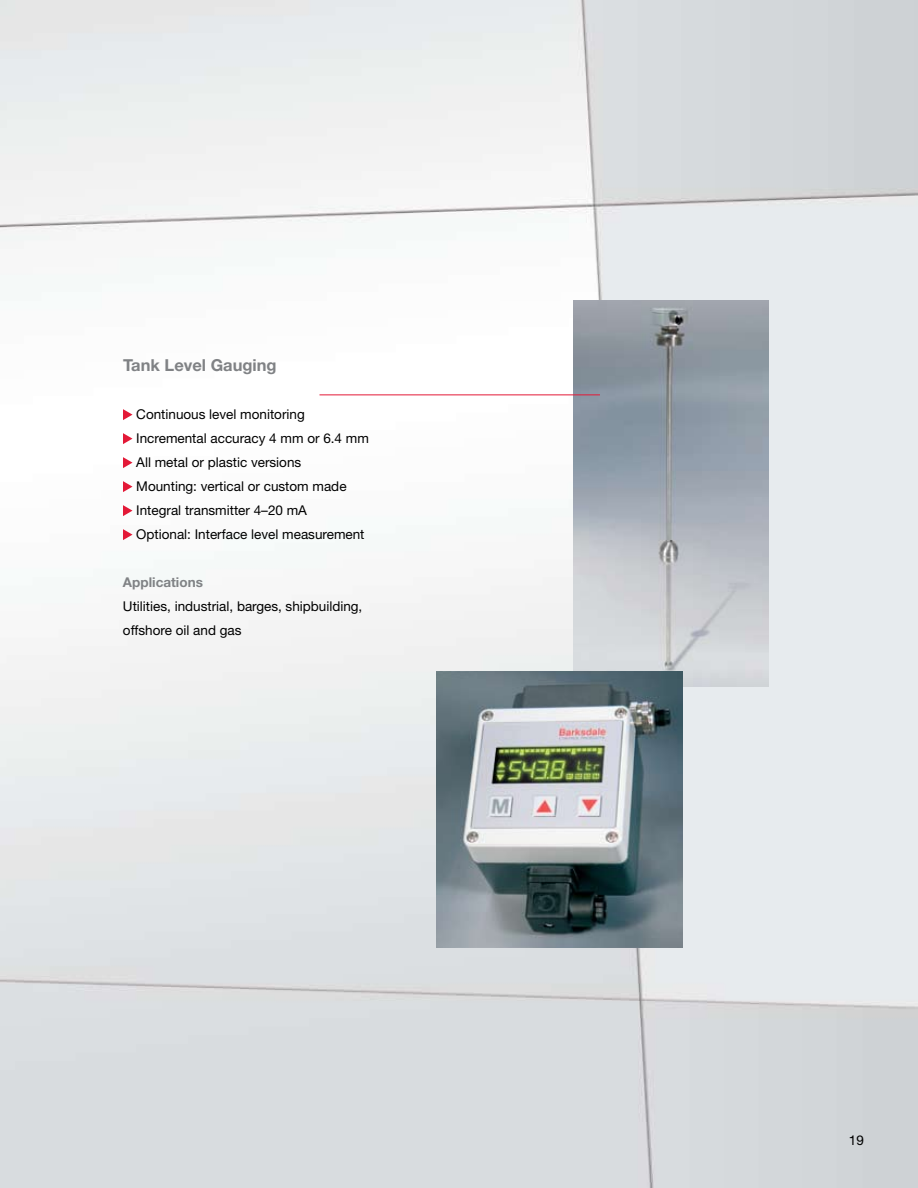
<style>
.page{position:relative;width:918px;height:1188px;background:#fff}
.page>*{position:absolute;margin:0;border:0;box-sizing:border-box;transform-origin:0 0}
.t1{font:700 16.5px "Helvetica Neue";color:#808285}
.t2{font:13.5px/24px "Helvetica Neue";color:#000}
.t3{font:700 13.5px "Helvetica Neue";color:#808285}
</style>
<div class="page">
<img style="left:0;top:0;width:918px;height:1188px">
<svg style="left:123px;top:409px;width:10px;height:11px"></svg>
<svg style="left:123px;top:433px;width:10px;height:11px"></svg>
<svg style="left:123px;top:457px;width:10px;height:11px"></svg>
<svg style="left:123px;top:481px;width:10px;height:11px"></svg>
<svg style="left:123px;top:505px;width:10px;height:11px"></svg>
<svg style="left:123px;top:529px;width:10px;height:11px"></svg>
<img style="left:574px;top:300px;width:194px;height:387px">
<img style="left:436px;top:672px;width:247px;height:276px">
<hr style="left:320px;top:394px;width:280px;height:1px;background:#e31937">
<p class="t1" style="left:123px;top:355px;width:155px">Tank Level Gauging</p>
<p class="t2" style="left:136px;top:402px;width:234px">Continuous level monitoring<br>Incremental accuracy 4 mm or 6.4 mm<br>All metal or plastic versions<br>Mounting: vertical or custom made<br>Integral transmitter 4–20 mA<br>Optional: Interface level measurement</p>
<p class="t3" style="left:123px;top:574px;width:81px">Applications</p>
<p class="t2" style="left:123px;top:594px;width:241px">Utilities, industrial, barges, shipbuilding, offshore oil and gas</p>
<p class="t2" style="left:849px;top:1128px;width:17px">19</p>
</div>
